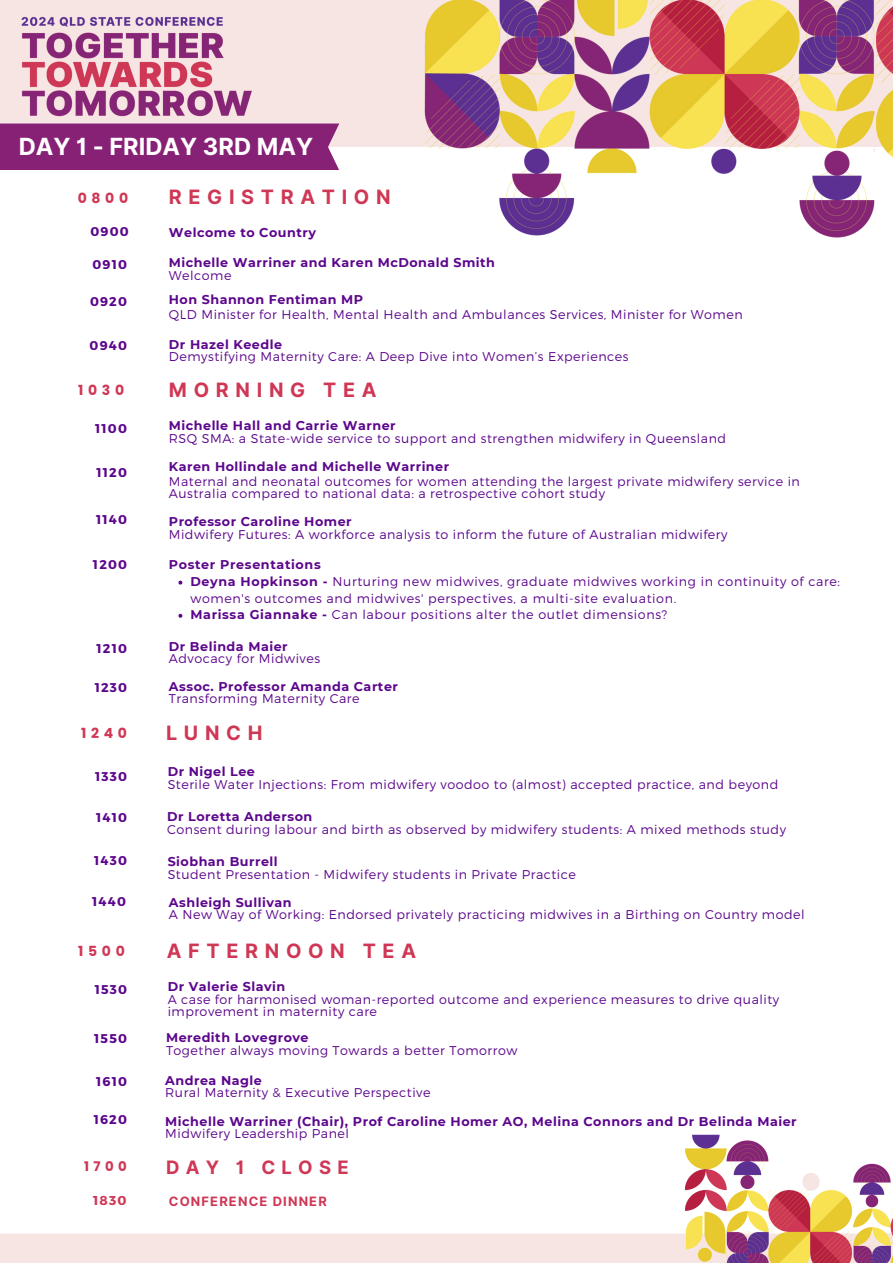
<style>
.page{position:relative;width:893px;height:1263px;background:#fff}
.page>*{position:absolute;margin:0;border:0;box-sizing:border-box;transform-origin:0 0}
.t1{font:700 23.62px "Inter";color:#fff}
.t2{font:700 19.8px "Inter";letter-spacing:.335em;color:#cf3755}
.t3{font:700 18.45px "Inter";letter-spacing:.34em;color:#cf3755}
.t4{font:700 14.02px "Poppins";color:#cf3755}
.t5{font:700 13.95px "Poppins";letter-spacing:.335em;color:#cf3755}
.t6{font:700 13.27px "Poppins";color:#cf3755}
.t7{font:700 12.9px "Inter";letter-spacing:.09em;color:#cf3755}
.t8{font:700 12.9px "Montserrat";color:#cf3755}
.t9{font:300 12.67px/12.6px "Montserrat";letter-spacing:.04em;color:#5c068c}
.t10{font:700 12.67px "Montserrat";letter-spacing:.04em;color:#5c068c}
.s1{font-weight:700}
</style>
<div class="page">
<div style="left:0;top:0;width:418px;height:147px;background:#f6e5e3"></div>
<img style="left:418px;top:0;width:449px;height:238px">
<img style="left:867px;top:0;width:26px;height:223px">
<div style="left:0;top:1233px;width:893px;height:30px;background:#f6e5e3"></div>
<img style="left:857px;top:1163px;width:36px;height:100px">
<img style="left:680px;top:1134px;width:177px;height:129px">
<div style="left:0;top:107px;width:358px;height:18px;background:#f6e5e3"></div>
<img style="left:16px;top:6px;width:243px;height:111px">
<div style="left:0;top:124px;width:339px;height:46px;background:#872175"></div>
<svg style="left:178px;top:581px;width:4px;height:3px"></svg>
<svg style="left:178px;top:614px;width:4px;height:4px"></svg>
<p class="t1" style="left:19px;top:133px;width:296px">DAY 1 - FRIDAY 3RD MAY</p>
<p class="t4" style="left:78px;top:188px;width:52px">0800</p>
<h3 class="t2" style="left:169px;top:185px;width:223px">REGISTRATION</h3>
<p class="t10" style="left:91px;top:223px;width:40px">0900</p>
<h3 class="t10" style="left:169px;top:224px;width:148px">Welcome to Country</h3>
<p class="t10" style="left:92px;top:257px;width:36px">0910</p>
<h3 class="t10" style="left:90px;top:293px;width:38px">0920</h3>
<p class="t10" style="left:90px;top:338px;width:39px">0940</p>
<h3 class="t10" style="left:169px;top:255px;width:328px">Michelle Warriner and Karen McDonald Smith</h3>
<h4 class="t9" style="left:169px;top:269px;width:64px">Welcome</h4>
<p class="t10" style="left:169px;top:292px;width:196px">Hon Shannon Fentiman MP</p>
<p class="t9" style="left:169px;top:307px;width:575px">QLD Minister for Health, Mental Health and Ambulances Services, Minister for Women</p>
<h3 class="t10" style="left:169px;top:336px;width:115px">Dr Hazel Keedle</h3>
<p class="t9" style="left:169px;top:350px;width:461px">Demystifying Maternity Care: A Deep Dive into Women’s Experiences</p>
<h3 class="t5" style="left:78px;top:380px;width:48px">1030</h3>
<p class="t2" style="left:169px;top:378px;width:209px">MORNING TEA</p>
<p class="t10" style="left:95px;top:420px;width:33px">1100</p>
<h3 class="t10" style="left:97px;top:464px;width:32px">1120</h3>
<h2 class="t10" style="left:96px;top:511px;width:32px">1140</h2>
<h3 class="t10" style="left:93px;top:556px;width:35px">1200</h3>
<p class="t10" style="left:97px;top:640px;width:32px">1210</p>
<p class="t10" style="left:169px;top:418px;width:228px">Michelle Hall and Carrie Warner</p>
<p class="t9" style="left:169px;top:431px;width:559px">RSQ SMA: a State-wide service to support and strengthen midwifery in Queensland</p>
<p class="t10" style="left:169px;top:459px;width:282px">Karen Hollindale and Michelle Warriner</p>
<p class="t9" style="left:169px;top:474px;width:632px;line-height:12.4px">Maternal and neonatal outcomes for women attending the largest private midwifery service in<br>Australia compared to national data: a retrospective cohort study</p>
<h3 class="t10" style="left:169px;top:513px;width:184px">Professor Caroline Homer</h3>
<h3 class="t9" style="left:169px;top:527px;width:560px">Midwifery Futures: A workforce analysis to inform the future of Australian midwifery</h3>
<p class="t10" style="left:169px;top:557px;width:153px">Poster Presentations</p>
<p class="t9" style="left:190px;top:573px;width:651px;line-height:16.9px"><span class="s1">Deyna Hopkinson -</span> Nurturing new midwives, graduate midwives working in continuity of care: women's outcomes and midwives' perspectives, a multi-site evaluation.</p>
<h3 class="t9" style="left:190px;top:608px;width:478px"><span class="s1">Marissa Giannake -</span> Can labour positions alter the outlet dimensions?</h3>
<p class="t10" style="left:169px;top:638px;width:120px">Dr Belinda Maier</p>
<p class="t9" style="left:169px;top:651px;width:153px">Advocacy for Midwives</p>
<p class="t10" style="left:95px;top:679px;width:34px">1230</p>
<p class="t10" style="left:169px;top:679px;width:230px">Assoc. Professor Amanda Carter</p>
<h2 class="t9" style="left:169px;top:692px;width:192px">Transforming Maternity Care</h2>
<p class="t5" style="left:81px;top:723px;width:47px">1240</p>
<p class="t2" style="left:166px;top:721px;width:98px">LUNCH</p>
<p class="t10" style="left:95px;top:768px;width:33px">1330</p>
<h2 class="t10" style="left:168px;top:764px;width:89px">Dr Nigel Lee</h2>
<h3 class="t9" style="left:168px;top:777px;width:612px">Sterile Water Injections: From midwifery voodoo to (almost) accepted practice, and beyond</h3>
<p class="t10" style="left:96px;top:809px;width:32px">1410</p>
<h3 class="t10" style="left:94px;top:852px;width:34px">1430</h3>
<p class="t10" style="left:167px;top:809px;width:147px">Dr Loretta Anderson</p>
<h1 class="t9" style="left:167px;top:823px;width:620px">Consent during labour and birth as observed by midwifery students: A mixed methods study</h1>
<p class="t10" style="left:168px;top:853px;width:112px">Siobhan Burrell</p>
<h3 class="t9" style="left:168px;top:867px;width:410px">Student Presentation - Midwifery students in Private Practice</h3>
<p class="t10" style="left:92px;top:893px;width:35px">1440</p>
<h3 class="t10" style="left:169px;top:895px;width:124px">Ashleigh Sullivan</h3>
<h2 class="t9" style="left:169px;top:908px;width:637px">A New Way of Working: Endorsed privately practicing midwives in a Birthing on Country model</h2>
<h2 class="t5" style="left:78px;top:941px;width:48px">1500</h2>
<p class="t10" style="left:95px;top:981px;width:34px">1530</p>
<h3 class="t10" style="left:94px;top:1030px;width:34px">1550</h3>
<p class="t10" style="left:96px;top:1073px;width:32px">1610</p>
<p class="t10" style="left:94px;top:1111px;width:35px">1620</p>
<p class="t2" style="left:167px;top:939px;width:251px">AFTERNOON TEA</p>
<p class="t10" style="left:168px;top:979px;width:119px">Dr Valerie Slavin</p>
<h3 class="t9" style="left:168px;top:992px;width:613px">A case for harmonised woman-reported outcome and experience measures to drive quality improvement in maternity care</h3>
<h3 class="t10" style="left:166px;top:1029px;width:144px">Meredith Lovegrove</h3>
<p class="t9" style="left:166px;top:1043px;width:353px">Together always moving Towards a better Tomorrow</p>
<h3 class="t10" style="left:165px;top:1072px;width:98px">Andrea Nagle</h3>
<p class="t9" style="left:165px;top:1086px;width:267px">Rural Maternity &amp; Executive Perspective</p>
<p class="t10" style="left:165px;top:1113px;width:633px">Michelle Warriner (Chair), Prof Caroline Homer AO, Melina Connors and Dr Belinda Maier</p>
<h4 class="t9" style="left:165px;top:1127px;width:185px">Midwifery Leadership Panel</h4>
<h3 class="t6" style="left:84px;top:1156px;width:44px">1700</h3>
<p class="t3" style="left:166px;top:1156px;width:184px">DAY 1 CLOSE</p>
<h3 class="t8" style="left:93px;top:1192px;width:35px">1830</h3>
<h3 class="t7" style="left:169px;top:1193px;width:159px">CONFERENCE DINNER</h3>
</div>
